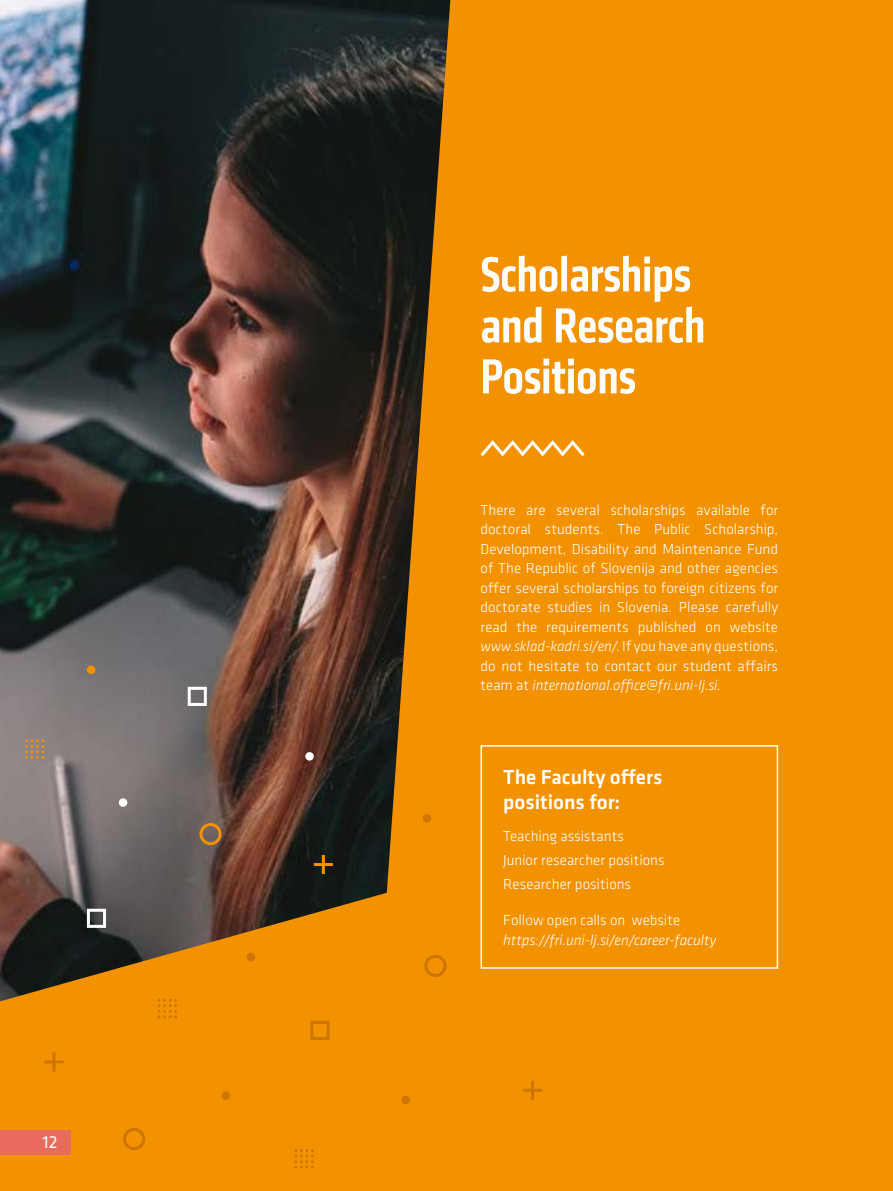
<style>
.page{position:relative;width:893px;height:1191px;background:#f39200}
.page>*{position:absolute;margin:0;border:0;box-sizing:border-box;transform-origin:0 0}
.t1{font:500 condensed 51px/51px "Klavika";color:#fff}
.t2{font:500 21px/25.2px "Klavika";color:#fff}
.t3{font:18px "Klavika";color:#fff}
.t4{font:300 15px/19.5px "Klavika";color:#fff;text-align:justify}
.t5{font:italic 300 15px "Klavika";letter-spacing:-.005em;color:#fff}
.s1{font-style:italic}
</style>
<div class="page">
<div style="left:0;top:1130px;width:70px;height:24px;background:#e86b5e"></div>
<div style="left:123px;top:1128px;width:22px;height:22px;border:3px solid #cc7500;border-radius:50%"></div>
<div style="left:222px;top:1091px;width:8px;height:8px;background:#cc7500;border-radius:50%"></div>
<div style="left:401px;top:1095px;width:9px;height:9px;background:#cc7500;border-radius:50%"></div>
<svg style="left:158px;top:1001px;width:19px;height:17px"></svg>
<svg style="left:294px;top:1149px;width:20px;height:19px"></svg>
<div style="left:310px;top:1020px;width:20px;height:20px;border:3px solid #cc7500"></div>
<hr style="left:52px;top:1052px;width:3px;height:19px;background:#cc7500">
<hr style="left:44px;top:1060px;width:20px;height:3px;background:#cc7500">
<hr style="left:531px;top:1080px;width:3px;height:19px;background:#cc7500">
<hr style="left:523px;top:1088px;width:19px;height:3px;background:#cc7500">
<div style="left:480px;top:745px;width:298px;height:223px;border:2px solid #fff"></div>
<svg style="left:480px;top:440px;width:105px;height:17px"></svg>
<img style="left:0;top:0;width:450px;height:1001px">
<div style="left:188px;top:687px;width:19px;height:19px;border:3px solid #fff"></div>
<svg style="left:25px;top:739px;width:19px;height:19px"></svg>
<div style="left:87px;top:908px;width:19px;height:20px;border:3px solid #fff"></div>
<hr style="left:322px;top:855px;width:3px;height:19px;background:#f39200">
<hr style="left:314px;top:863px;width:19px;height:3px;background:#f39200">
<div style="left:199px;top:823px;width:23px;height:22px;border:3px solid #f39200;border-radius:50%"></div>
<div style="left:119px;top:798px;width:8px;height:8px;background:#fff;border-radius:50%"></div>
<div style="left:87px;top:665px;width:8px;height:9px;background:#f39200;border-radius:50%"></div>
<div style="left:305px;top:752px;width:9px;height:8px;background:#fff;border-radius:50%"></div>
<p class="t3" style="left:43px;top:1132px;width:17px">12</p>
<h1 class="t1" style="left:480px;top:249px;width:226px">Scholarships and Research<br>Positions</h1>
<p class="t4" style="left:480px;top:500px;width:299px">There are several scholarships available for doctoral students. The Public Scholarship, Development, Disability and Maintenance Fund of The Republic of Slovenija and other agencies offer several scholarships to foreign citizens for doctorate studies in Slovenia. Please carefully read the requirements published on website <span class="s1">www.sklad-kadri.si/en/</span>. If you have any questions, do not hesitate to contact our student affairs team at <span class="s1">international.office@fri.uni-lj.si</span>.</p>
<h2 class="t2" style="left:503px;top:764px;width:161px">The Faculty offers positions for:</h2>
<p class="t4" style="left:503px;top:824px;width:163px;line-height:23.7px;text-align:left">Teaching assistants<br>Junior researcher positions<br>Researcher positions</p>
<p class="t4" style="left:503px;top:910px;width:179px">Follow open calls on website</p>
<p class="t5" style="left:503px;top:931px;width:214px">https://fri.uni-lj.si/en/career-faculty</p>
</div>
